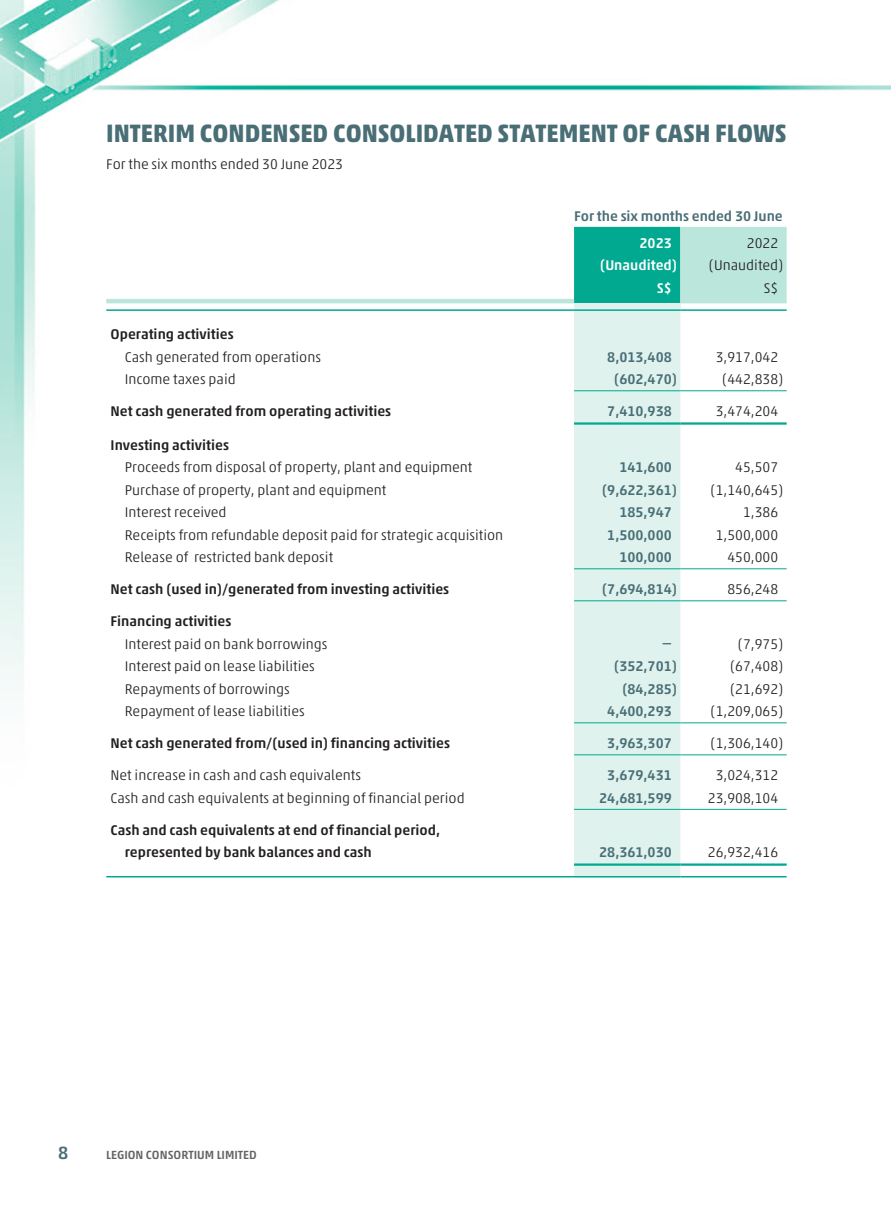
<style>
.page{position:relative;width:893px;height:1212px;background:#fff}
.page>*{position:absolute;margin:0;border:0;box-sizing:border-box;transform-origin:0 0}
.主標題{font:700 25.5px "Akko Pro";color:#496e76;scale:.95 1}
._3__標題{font:500 18px "Akko Pro";color:#496e76}
._1__內文{font:300 14.25px "Akko Pro";color:#231f20}
._1__內文-2{font:500 14.25px "Akko Pro";color:#231f20}
._1__內文-3{font:500 14.25px "Akko Pro";color:#496e76}
.日期{font:300 14.25px "Akko Pro";color:#231f20}
._1__內文-4{font:500 14.25px "Akko Pro";color:#fff}
.t1{font:500 12px "Akko Pro";color:#636366}
</style>
<div class="page">
<img style="left:0;top:0;width:891px;height:878px">
<svg style="left:106px;top:227px;width:681px;height:76px"></svg>
<div style="left:574px;top:303px;width:106px;height:8px;background:#dff2ee"></div>
<div style="left:574px;top:311px;width:106px;height:565px;background:#dff2ee"></div>
<hr style="left:106px;top:309px;width:468px;height:2px;background:#00a990">
<hr style="left:574px;top:309px;width:106px;height:2px;background:#00a990">
<hr style="left:680px;top:309px;width:107px;height:2px;background:#00a990">
<hr style="left:574px;top:390px;width:106px;height:1px;background:#00a990">
<hr style="left:680px;top:390px;width:107px;height:1px;background:#00a990">
<hr style="left:574px;top:422px;width:106px;height:3px;background:#00a990">
<hr style="left:680px;top:422px;width:107px;height:3px;background:#00a990">
<hr style="left:574px;top:568px;width:106px;height:1px;background:#00a990">
<hr style="left:680px;top:568px;width:107px;height:1px;background:#00a990">
<hr style="left:574px;top:600px;width:106px;height:1px;background:#00a990">
<hr style="left:680px;top:600px;width:107px;height:1px;background:#00a990">
<hr style="left:574px;top:722px;width:106px;height:1px;background:#00a990">
<hr style="left:680px;top:722px;width:107px;height:1px;background:#00a990">
<hr style="left:574px;top:754px;width:106px;height:1px;background:#00a990">
<hr style="left:680px;top:754px;width:107px;height:1px;background:#00a990">
<hr style="left:574px;top:809px;width:106px;height:1px;background:#00a990">
<hr style="left:680px;top:809px;width:107px;height:1px;background:#00a990">
<hr style="left:574px;top:863px;width:106px;height:3px;background:#00a990">
<hr style="left:680px;top:863px;width:107px;height:3px;background:#00a990">
<hr style="left:106px;top:876px;width:468px;height:1px;background:#00a990">
<hr style="left:574px;top:876px;width:106px;height:1px;background:#00a990">
<hr style="left:680px;top:876px;width:107px;height:1px;background:#00a990">
<p class="主標題" style="left:106px;top:117px;width:718px">INTERIM CONDENSED CONSOLIDATED STATEMENT OF CASH FLOWS</p>
<p class="日期" style="left:106px;top:155px;width:238px">For the six months ended 30 June 2023</p>
<p class="_1__內文-3" style="left:574px;top:207px;width:210px">For the six months ended 30 June</p>
<p class="_1__內文-4" style="left:639px;top:234px;width:34px">2023</p>
<p class="_1__內文" style="left:747px;top:234px;width:33px">2022</p>
<p class="_1__內文-4" style="left:600px;top:256px;width:78px">(Unaudited)</p>
<p class="_1__內文" style="left:709px;top:257px;width:76px">(Unaudited)</p>
<p class="_1__內文-4" style="left:657px;top:279px;width:17px">S$</p>
<p class="_1__內文" style="left:764px;top:279px;width:16px">S$</p>
<p class="_1__內文-2" style="left:111px;top:325px;width:125px">Operating activities</p>
<p class="_1__內文" style="left:125px;top:348px;width:198px">Cash generated from operations</p>
<p class="_1__內文-3" style="left:607px;top:348px;width:66px">8,013,408</p>
<p class="_1__內文" style="left:716px;top:348px;width:64px">3,917,042</p>
<p class="_1__內文" style="left:125px;top:371px;width:112px">Income taxes paid</p>
<p class="_1__內文-3" style="left:614px;top:370px;width:64px">(602,470)</p>
<p class="_1__內文" style="left:722px;top:371px;width:63px">(442,838)</p>
<p class="_1__內文-2" style="left:111px;top:402px;width:282px">Net cash generated from operating activities</p>
<p class="_1__內文-3" style="left:607px;top:402px;width:66px">7,410,938</p>
<p class="_1__內文" style="left:716px;top:403px;width:64px">3,474,204</p>
<p class="_1__內文-2" style="left:111px;top:436px;width:120px">Investing activities</p>
<p class="_1__內文" style="left:125px;top:459px;width:349px">Proceeds from disposal of property, plant and equipment</p>
<p class="_1__內文-3" style="left:619px;top:458px;width:54px">141,600</p>
<p class="_1__內文" style="left:735px;top:459px;width:44px">45,507</p>
<p class="_1__內文" style="left:125px;top:481px;width:263px">Purchase of property, plant and equipment</p>
<p class="_1__內文-3" style="left:602px;top:481px;width:76px">(9,622,361)</p>
<p class="_1__內文" style="left:711px;top:481px;width:74px">(1,140,645)</p>
<p class="_1__內文" style="left:125px;top:504px;width:103px">Interest received</p>
<p class="_1__內文-3" style="left:619px;top:503px;width:54px">185,947</p>
<p class="_1__內文" style="left:743px;top:504px;width:37px">1,386</p>
<p class="_1__內文" style="left:125px;top:526px;width:380px">Receipts from refundable deposit paid for strategic acquisition</p>
<p class="_1__內文-3" style="left:607px;top:526px;width:66px">1,500,000</p>
<p class="_1__內文" style="left:716px;top:526px;width:64px">1,500,000</p>
<p class="_1__內文" style="left:125px;top:549px;width:210px">Release of restricted bank deposit</p>
<p class="_1__內文-3" style="left:619px;top:548px;width:54px">100,000</p>
<p class="_1__內文" style="left:727px;top:549px;width:52px">450,000</p>
<p class="_1__內文-2" style="left:111px;top:580px;width:340px">Net cash (used in)/generated from investing activities</p>
<p class="_1__內文-3" style="left:602px;top:580px;width:76px">(7,694,814)</p>
<p class="_1__內文" style="left:727px;top:581px;width:52px">856,248</p>
<p class="_1__內文-2" style="left:111px;top:612px;width:122px">Financing activities</p>
<p class="_1__內文" style="left:125px;top:635px;width:204px">Interest paid on bank borrowings</p>
<p class="_1__內文-3" style="left:662px;top:634px;width:11px">—</p>
<p class="_1__內文" style="left:738px;top:635px;width:47px">(7,975)</p>
<p class="_1__內文" style="left:125px;top:658px;width:192px">Interest paid on lease liabilities</p>
<p class="_1__內文-3" style="left:614px;top:657px;width:64px">(352,701)</p>
<p class="_1__內文" style="left:730px;top:658px;width:55px">(67,408)</p>
<p class="_1__內文" style="left:125px;top:680px;width:166px">Repayments of borrowings</p>
<p class="_1__內文-3" style="left:622px;top:680px;width:56px">(84,285)</p>
<p class="_1__內文" style="left:730px;top:680px;width:55px">(21,692)</p>
<p class="_1__內文" style="left:125px;top:703px;width:181px">Repayment of lease liabilities</p>
<p class="_1__內文-3" style="left:607px;top:702px;width:66px">4,400,293</p>
<p class="_1__內文" style="left:711px;top:703px;width:74px">(1,209,065)</p>
<p class="_1__內文-2" style="left:111px;top:734px;width:341px">Net cash generated from/(used in) financing activities</p>
<p class="_1__內文-3" style="left:607px;top:734px;width:66px">3,963,307</p>
<p class="_1__內文" style="left:711px;top:735px;width:74px">(1,306,140)</p>
<p class="_1__內文" style="left:111px;top:767px;width:252px">Net increase in cash and cash equivalents</p>
<p class="_1__內文-3" style="left:607px;top:766px;width:66px">3,679,431</p>
<p class="_1__內文" style="left:716px;top:767px;width:64px">3,024,312</p>
<p class="_1__內文" style="left:111px;top:789px;width:356px">Cash and cash equivalents at beginning of financial period</p>
<p class="_1__內文-3" style="left:599px;top:789px;width:74px">24,681,599</p>
<p class="_1__內文" style="left:708px;top:789px;width:72px">23,908,104</p>
<p class="_1__內文-2" style="left:111px;top:821px;width:331px">Cash and cash equivalents at end of financial period,</p>
<p class="_1__內文-2" style="left:125px;top:843px;width:249px">represented by bank balances and cash</p>
<p class="_1__內文-3" style="left:599px;top:843px;width:74px">28,361,030</p>
<p class="_1__內文" style="left:708px;top:844px;width:72px">26,932,416</p>
<p class="_3__標題" style="left:58px;top:1142px;width:12px">8</p>
<p class="t1" style="left:106px;top:1147px;width:152px">LEGION CONSORTIUM LIMITED</p>
</div>
